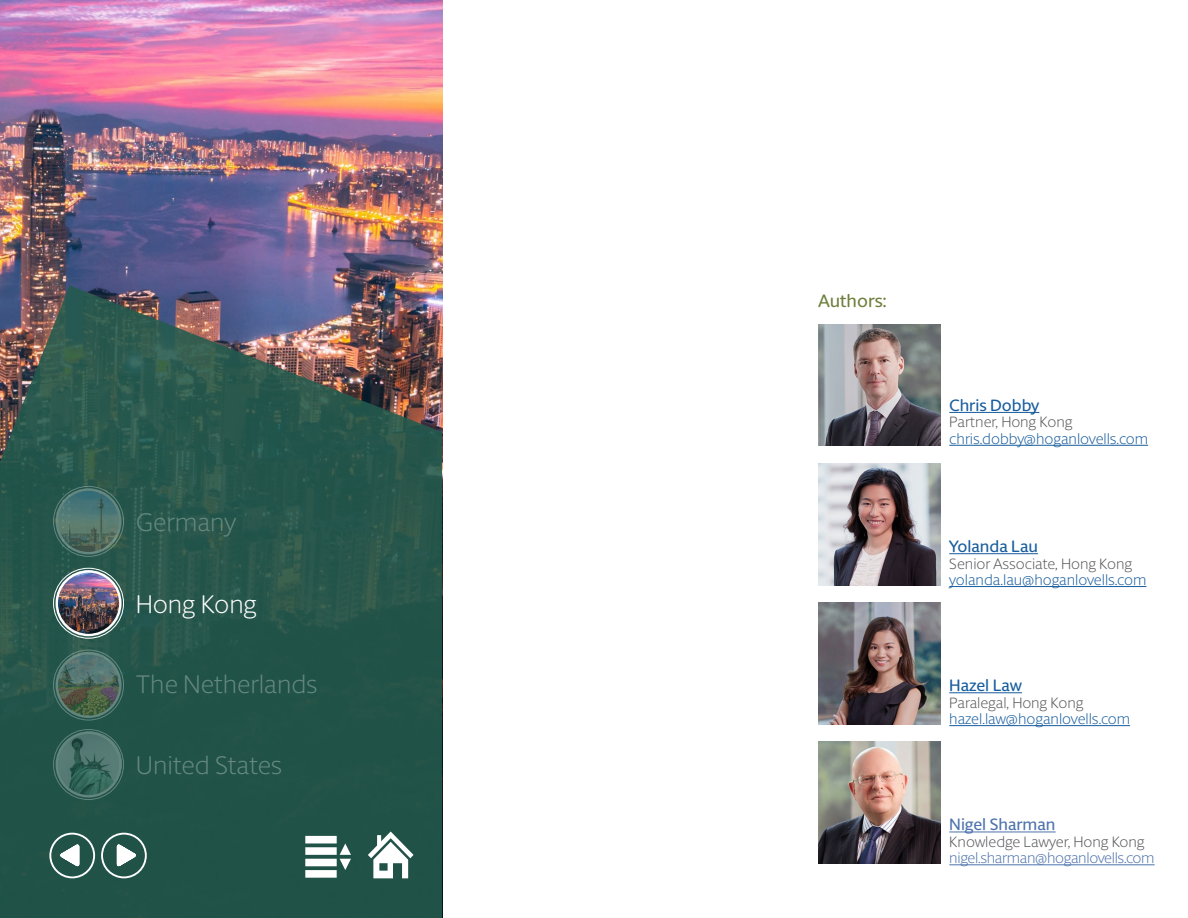
<style>
.page{position:relative;width:1188px;height:918px;background:#fff}
.page>*{position:absolute;margin:0;border:0;box-sizing:border-box;transform-origin:0 0}
.t1{font:300 25.5px "Berlingske Sans Round";color:#66897f}
.t2{font:300 25.5px "Berlingske Sans Round";letter-spacing:-.01em;color:#fff}
.t3{font:500 18px "Berlingske Sans Round";color:#6f803d}
.C_PIT_Contact_name{font:500 16.5px "Berlingske Sans Round";color:#175d9e}
.t4{font:500 16.5px "Berlingske Sans Round";color:#4d72ac}
.C_PIT_Contact_name-2{font:300 15px "Berlingske Sans Round";letter-spacing:-.005em;color:#57585a}
.C_PIT_Contact_name-3{font:300 15px "Berlingske Sans Round";color:#175d9e}
.t5{font:300 15px "Berlingske Sans Round";letter-spacing:-.02em;color:#4d72ac}
</style>
<div class="page">
<img style="left:1px;top:1px;width:441px;height:916px">
<img style="left:819px;top:742px;width:121px;height:122px">
<hr style="left:949px;top:832px;width:107px;height:1px;background:#4d72ac">
<hr style="left:949px;top:864px;width:206px;height:1px;background:#4d72ac">
<img style="left:819px;top:603px;width:121px;height:121px">
<hr style="left:949px;top:692px;width:73px;height:1px;background:#175d9e">
<hr style="left:949px;top:725px;width:181px;height:1px;background:#175d9e">
<svg style="left:0;top:285px;width:441px;height:633px;background:#30574e"></svg>
<svg style="left:115px;top:840px;width:26px;height:31px"></svg>
<div style="left:101px;top:833px;width:46px;height:45px;border:2px solid #fff;border-radius:50%"></div>
<svg style="left:55px;top:840px;width:26px;height:31px"></svg>
<div style="left:49px;top:833px;width:46px;height:45px;border:2px solid #fff;border-radius:50%"></div>
<svg style="left:368px;top:832px;width:46px;height:46px"></svg>
<svg style="left:305px;top:836px;width:46px;height:42px"></svg>
<img style="left:56px;top:652px;width:65px;height:64px;border-radius:32px">
<div style="left:53px;top:650px;width:71px;height:70px;border:1px solid #fff;border-radius:50%"></div>
<div style="left:56px;top:652px;width:66px;height:66px;border:2px solid #fff;border-radius:50%"></div>
<img style="left:57px;top:732px;width:65px;height:64px;border-radius:32px">
<div style="left:53px;top:729px;width:71px;height:71px;border:1px solid #fff;border-radius:50%"></div>
<div style="left:56px;top:732px;width:66px;height:66px;border:2px solid #fff;border-radius:50%"></div>
<img style="left:56px;top:489px;width:65px;height:64px;border-radius:32px">
<div style="left:53px;top:486px;width:71px;height:71px;border:1px solid #fff;border-radius:50%"></div>
<div style="left:56px;top:488px;width:66px;height:66px;border:2px solid #fff;border-radius:50%"></div>
<img style="left:56px;top:570px;width:64px;height:65px;border-radius:32px">
<div style="left:53px;top:568px;width:71px;height:71px;border:1px solid #fff;border-radius:50%"></div>
<div style="left:56px;top:570px;width:66px;height:66px;border:2px solid #fff;border-radius:50%"></div>
<img style="left:819px;top:463px;width:121px;height:122px">
<hr style="left:949px;top:553px;width:89px;height:1px;background:#175d9e">
<hr style="left:949px;top:586px;width:197px;height:1px;background:#175d9e">
<img style="left:819px;top:324px;width:121px;height:122px">
<hr style="left:949px;top:412px;width:90px;height:1px;background:#175d9e">
<hr style="left:949px;top:445px;width:199px;height:1px;background:#175d9e">
<p class="t1" style="left:136px;top:505px;width:102px">Germany</p>
<p class="t2" style="left:136px;top:587px;width:122px">Hong Kong</p>
<p class="t1" style="left:136px;top:667px;width:183px">The Netherlands</p>
<p class="t1" style="left:136px;top:748px;width:148px">United States</p>
<p class="t3" style="left:819px;top:288px;width:69px">Authors:</p>
<p class="C_PIT_Contact_name" style="left:949px;top:394px;width:92px">Chris Dobby</p>
<p class="C_PIT_Contact_name-2" style="left:949px;top:412px;width:125px">Partner, Hong Kong</p>
<p class="C_PIT_Contact_name-3" style="left:949px;top:428px;width:200px">chris.dobby@hoganlovells.com</p>
<p class="C_PIT_Contact_name" style="left:949px;top:535px;width:90px">Yolanda Lau</p>
<p class="C_PIT_Contact_name-2" style="left:949px;top:553px;width:184px">Senior Associate, Hong Kong</p>
<p class="C_PIT_Contact_name-3" style="left:949px;top:570px;width:199px">yolanda.lau@hoganlovells.com</p>
<p class="C_PIT_Contact_name" style="left:949px;top:674px;width:74px">Hazel Law</p>
<p class="C_PIT_Contact_name-2" style="left:949px;top:692px;width:136px">Paralegal, Hong Kong</p>
<p class="C_PIT_Contact_name-3" style="left:949px;top:709px;width:182px">hazel.law@hoganlovells.com</p>
<p class="t4" style="left:949px;top:813px;width:108px">Nigel Sharman</p>
<p class="C_PIT_Contact_name-2" style="left:949px;top:831px;width:197px">Knowledge Lawyer, Hong Kong</p>
<p class="t5" style="left:949px;top:848px;width:207px">nigel.sharman@hoganlovells.com</p>
</div>
